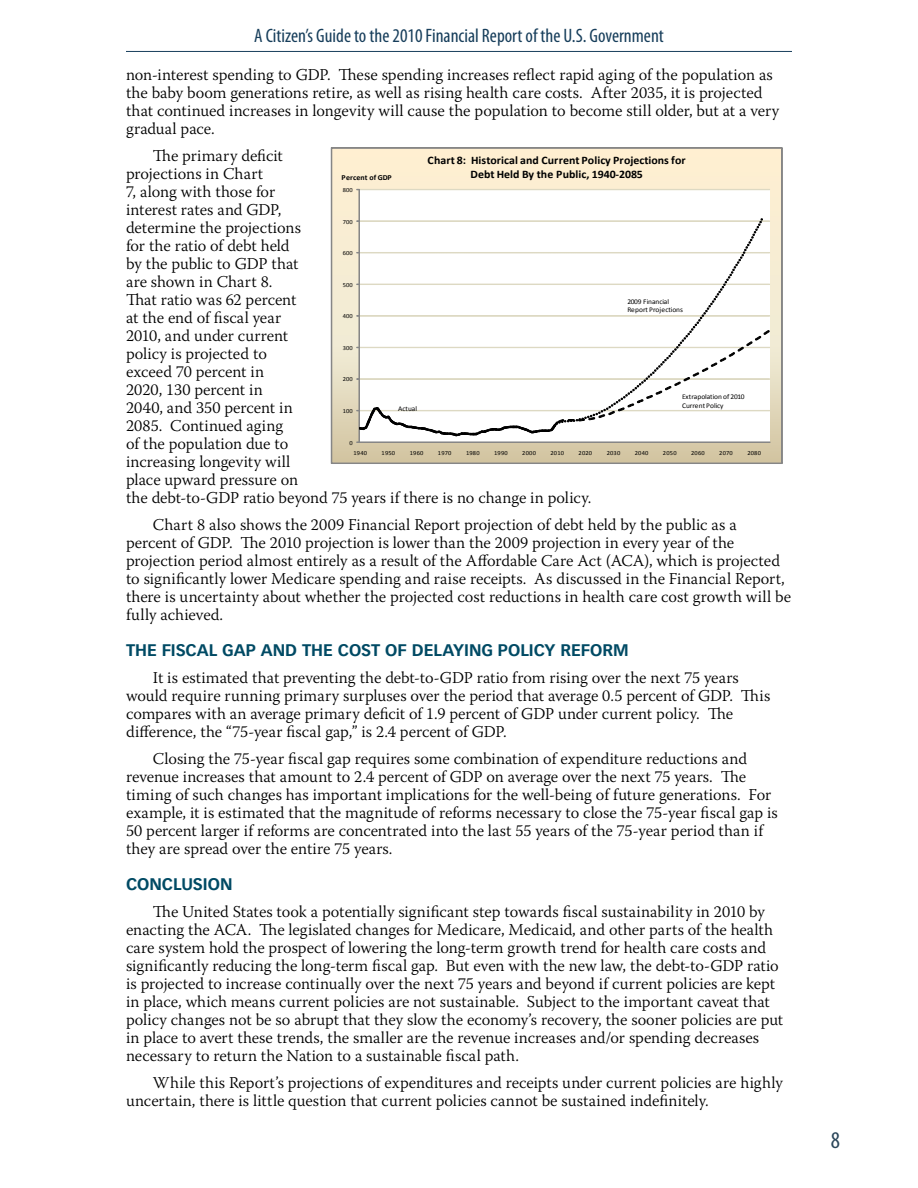
<style>
.page{position:relative;width:918px;height:1188px;background:#fff}
.page>*{position:absolute;margin:0;border:0;box-sizing:border-box;transform-origin:0 0}
.t1{font:condensed 24px "Myriad Pro";color:#2a465a}
.t2{font:condensed 19.5px "Myriad Pro";color:#173e5b}
.Body_Text{font:300 16.5px/18px "Warnock Pro";color:#000}
.Footnote_Text{font:300 16.5px/18px "Warnock Pro";color:#000}
.Main_Text_Header_3_1{font:700 16.5px "Vectora LH";letter-spacing:-.005em;color:#004a64}
.t3{font:700 11.55px/14px "Calibri";letter-spacing:.005em;color:#000;text-align:center}
.t4{font:700 7.65px "Calibri";letter-spacing:.02em;color:#000}
.t5{font:7.2px/8.6px "Calibri";letter-spacing:-.005em;color:#000}
.t6{font:6.15px "Calibri";letter-spacing:.03em;color:#000}
</style>
<div class="page">
<hr style="left:126px;top:51px;width:666px;height:1px;background:#173e5b">
<svg style="left:331px;top:148px;width:451px;height:316px"></svg>
<p class="t2" style="left:254px;top:24px;width:411px">A Citizen’s Guide to the 2010 Financial Report of the U.S. Government</p>
<p class="Footnote_Text" style="left:126px;top:65px;width:655px">non-interest spending to GDP. These spending increases reflect rapid aging of the population as the baby boom generations retire, as well as rising health care costs. After 2035, it is projected that continued increases in longevity will cause the population to become still older, but at a very gradual pace.</p>
<p class="Body_Text" style="left:126px;top:146px;width:467px;text-indent:27px">The primary deficit<br>projections in Chart<br>7, along with those for<br>interest rates and GDP,<br>determine the projections<br>for the ratio of debt held<br>by the public to GDP that<br>are shown in Chart 8.<br>That ratio was 62 percent<br>at the end of fiscal year<br>2010, and under current<br>policy is projected to<br>exceed 70 percent in<br>2020, 130 percent in<br>2040, and 350 percent in<br>2085. Continued aging<br>of the population due to<br>increasing longevity will<br>place upward pressure on<br>the debt-to-GDP ratio beyond 75 years if there is no change in policy.</p>
<p class="Body_Text" style="left:126px;top:515px;width:667px;text-indent:27px">Chart 8 also shows the 2009 Financial Report projection of debt held by the public as a percent of GDP. The 2010 projection is lower than the 2009 projection in every year of the projection period almost entirely as a result of the Affordable Care Act (ACA), which is projected to significantly lower Medicare spending and raise receipts. As discussed in the Financial Report, there is uncertainty about whether the projected cost reductions in health care cost growth will be fully achieved.</p>
<p class="Main_Text_Header_3_1" style="left:126px;top:640px;width:504px">THE FISCAL GAP AND THE COST OF DELAYING POLICY REFORM</p>
<p class="Body_Text" style="left:126px;top:668px;width:646px;text-indent:27px">It is estimated that preventing the debt-to-GDP ratio from rising over the next 75 years would require running primary surpluses over the period that average 0.5 percent of GDP. This compares with an average primary deficit of 1.9 percent of GDP under current policy. The difference, the “75-year fiscal gap,” is 2.4 percent of GDP.</p>
<p class="Body_Text" style="left:126px;top:749px;width:653px;text-indent:27px">Closing the 75-year fiscal gap requires some combination of expenditure reductions and revenue increases that amount to 2.4 percent of GDP on average over the next 75 years. The timing of such changes has important implications for the well-being of future generations. For example, it is estimated that the magnitude of reforms necessary to close the 75-year fiscal gap is 50 percent larger if reforms are concentrated into the last 55 years of the 75-year period than if they are spread over the entire 75 years.</p>
<p class="Main_Text_Header_3_1" style="left:126px;top:874px;width:108px">CONCLUSION</p>
<p class="Body_Text" style="left:126px;top:902px;width:659px;text-indent:27px">The United States took a potentially significant step towards fiscal sustainability in 2010 by enacting the ACA. The legislated changes for Medicare, Medicaid, and other parts of the health care system hold the prospect of lowering the long-term growth trend for health care costs and significantly reducing the long-term fiscal gap. But even with the new law, the debt-to-GDP ratio is projected to increase continually over the next 75 years and beyond if current policies are kept in place, which means current policies are not sustainable. Subject to the important caveat that policy changes not be so abrupt that they slow the economy’s recovery, the sooner policies are put in place to avert these trends, the smaller are the revenue increases and/or spending decreases necessary to return the Nation to a sustainable fiscal path.</p>
<p class="Body_Text" style="left:126px;top:1073px;width:658px;text-indent:27px">While this Report’s projections of expenditures and receipts under current policies are highly uncertain, there is little question that current policies cannot be sustained indefinitely.</p>
<p class="t3" style="left:428px;top:152px;width:260px">Chart 8: Historical and Current Policy Projections for<br>Debt Held By the Public, 1940-2085</p>
<p class="t4" style="left:342px;top:172px;width:52px">Percent of GDP</p>
<p class="t6" style="left:343px;top:186px;width:12px">800</p>
<p class="t6" style="left:343px;top:218px;width:12px">700</p>
<p class="t6" style="left:343px;top:249px;width:12px">600</p>
<p class="t6" style="left:343px;top:281px;width:12px">500</p>
<p class="t5" style="left:627px;top:297px;width:57px">2009 Financial<br>Report Projections</p>
<p class="t6" style="left:343px;top:312px;width:12px">400</p>
<p class="t6" style="left:343px;top:344px;width:12px">300</p>
<p class="t6" style="left:343px;top:376px;width:12px">200</p>
<p class="t5" style="left:398px;top:404px;width:21px">Actual</p>
<p class="t5" style="left:682px;top:392px;width:64px">Extrapolation of 2010<br>Current Policy</p>
<p class="t6" style="left:343px;top:407px;width:12px">100</p>
<p class="t6" style="left:350px;top:439px;width:5px">0</p>
<p class="t6" style="left:353px;top:449px;width:15px">1940</p>
<p class="t6" style="left:382px;top:449px;width:15px">1950</p>
<p class="t6" style="left:410px;top:449px;width:15px">1960</p>
<p class="t6" style="left:438px;top:449px;width:15px">1970</p>
<p class="t6" style="left:466px;top:449px;width:15px">1980</p>
<p class="t6" style="left:494px;top:449px;width:15px">1990</p>
<p class="t6" style="left:522px;top:449px;width:15px">2000</p>
<p class="t6" style="left:550px;top:449px;width:15px">2010</p>
<p class="t6" style="left:579px;top:449px;width:15px">2020</p>
<p class="t6" style="left:607px;top:449px;width:15px">2030</p>
<p class="t6" style="left:635px;top:449px;width:15px">2040</p>
<p class="t6" style="left:663px;top:449px;width:15px">2050</p>
<p class="t6" style="left:691px;top:449px;width:15px">2060</p>
<p class="t6" style="left:719px;top:449px;width:15px">2070</p>
<p class="t6" style="left:747px;top:449px;width:15px">2080</p>
<h1 class="t1" style="left:831px;top:1125px;width:11px">8</h1>
</div>
